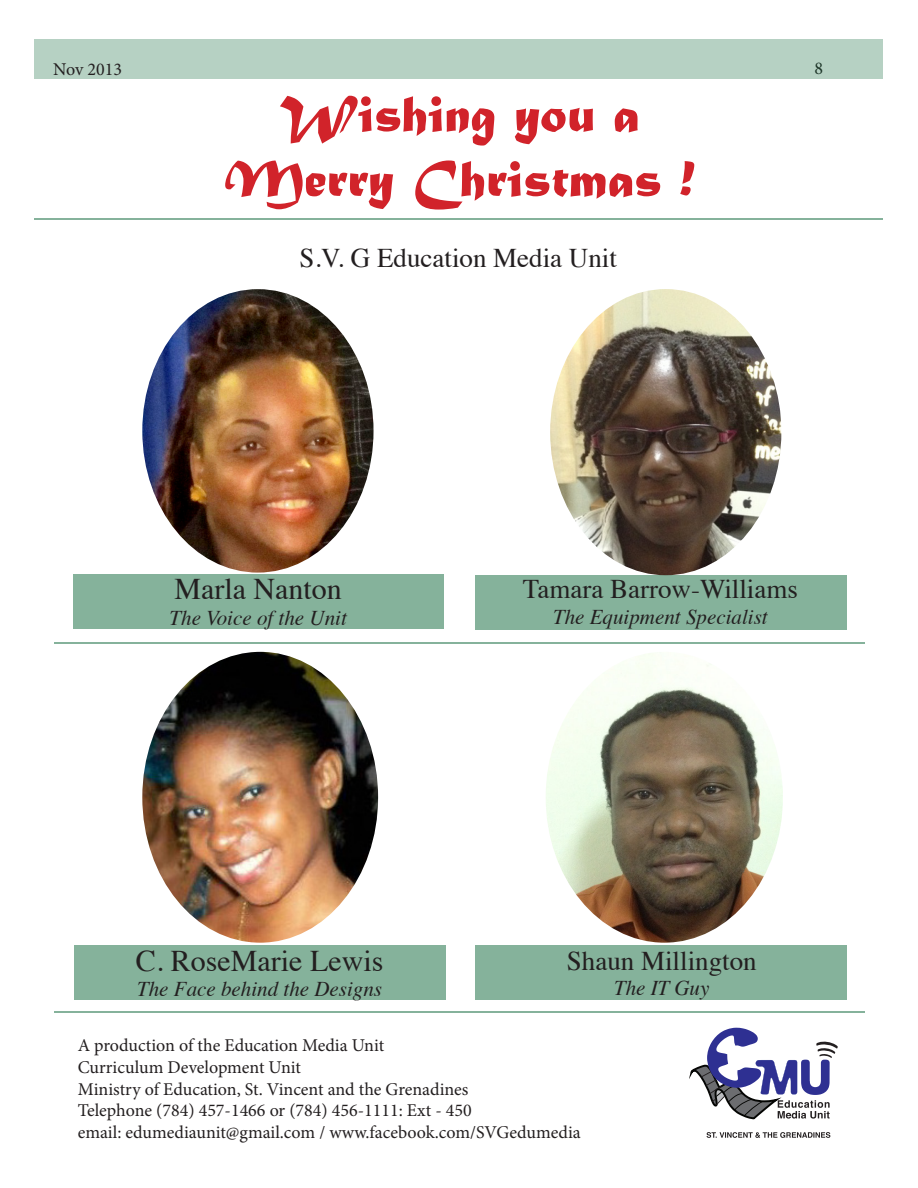
<style>
.page{position:relative;width:918px;height:1188px;background:#fff}
.page>*{position:absolute;margin:0;border:0;box-sizing:border-box;transform-origin:0 0}
.t1{font:54px/64.8px "Matura MT Script Capitals";color:#d1232a;text-align:center}
.t2{font:30px "Times";color:#231f20}
.t3{font:27px "Times";color:#231f20}
.t4{font:italic 21px "Times";color:#231f20}
.t5{font:18px "Minion Pro";color:#231f20}
</style>
<div class="page">
<div style="left:34px;top:40px;width:849px;height:39px;background:#b6d1c3"></div>
<div style="left:73px;top:575px;width:371px;height:54px;background:#85b29b"></div>
<div style="left:475px;top:575px;width:371px;height:54px;background:#85b29b"></div>
<div style="left:74px;top:946px;width:372px;height:54px;background:#85b29b"></div>
<div style="left:475px;top:946px;width:371px;height:54px;background:#85b29b"></div>
<hr style="left:34px;top:219px;width:849px;height:1px;background:#0c6638">
<img style="left:142px;top:289px;width:232px;height:284px">
<img style="left:142px;top:652px;width:236px;height:291px">
<hr style="left:55px;top:642px;width:810px;height:1px;background:#0c6638">
<svg style="left:689px;top:1028px;width:149px;height:91px"></svg>
<svg style="left:707px;top:1132px;width:123px;height:6px"></svg>
<img style="left:550px;top:289px;width:231px;height:286px">
<img style="left:546px;top:653px;width:237px;height:290px">
<hr style="left:55px;top:1011px;width:810px;height:2px;background:#0c6638">
<p class="t5" style="left:53px;top:57px;width:70px">Nov 2013</p>
<p class="t5" style="left:814px;top:56px;width:10px">8</p>
<p class="t1" style="left:225px;top:86px;width:472px">Wishing you a<br>Merry Christmas !</p>
<p class="t3" style="left:299px;top:232px;width:319px">S.V. G Education Media Unit</p>
<p class="t2" style="left:174px;top:561px;width:169px">Marla Nanton</p>
<p class="t4" style="left:170px;top:599px;width:179px">The Voice of the Unit</p>
<p class="t2" style="left:136px;top:933px;width:249px">C. RoseMarie Lewis</p>
<p class="t4" style="left:137px;top:971px;width:246px">The Face behind the Designs</p>
<p class="t3" style="left:523px;top:564px;width:277px">Tamara Barrow-Williams</p>
<p class="t4" style="left:553px;top:598px;width:216px">The Equipment Specialist</p>
<p class="t3" style="left:567px;top:936px;width:191px">Shaun Millington</p>
<p class="t4" style="left:614px;top:970px;width:97px">The IT Guy</p>
<p class="t5" style="left:78px;top:1034px;width:308px">A production of the Education Media Unit</p>
<p class="t5" style="left:78px;top:1055px;width:225px">Curriculum Development Unit</p>
<p class="t5" style="left:78px;top:1077px;width:392px">Ministry of Education, St. Vincent and the Grenadines</p>
<p class="t5" style="left:78px;top:1098px;width:395px">Telephone (784) 457-1466 or (784) 456-1111: Ext - 450</p>
<p class="t5" style="left:78px;top:1120px;width:505px">email: edumediaunit@gmail.com / www.facebook.com/SVGedumedia</p>
</div>
